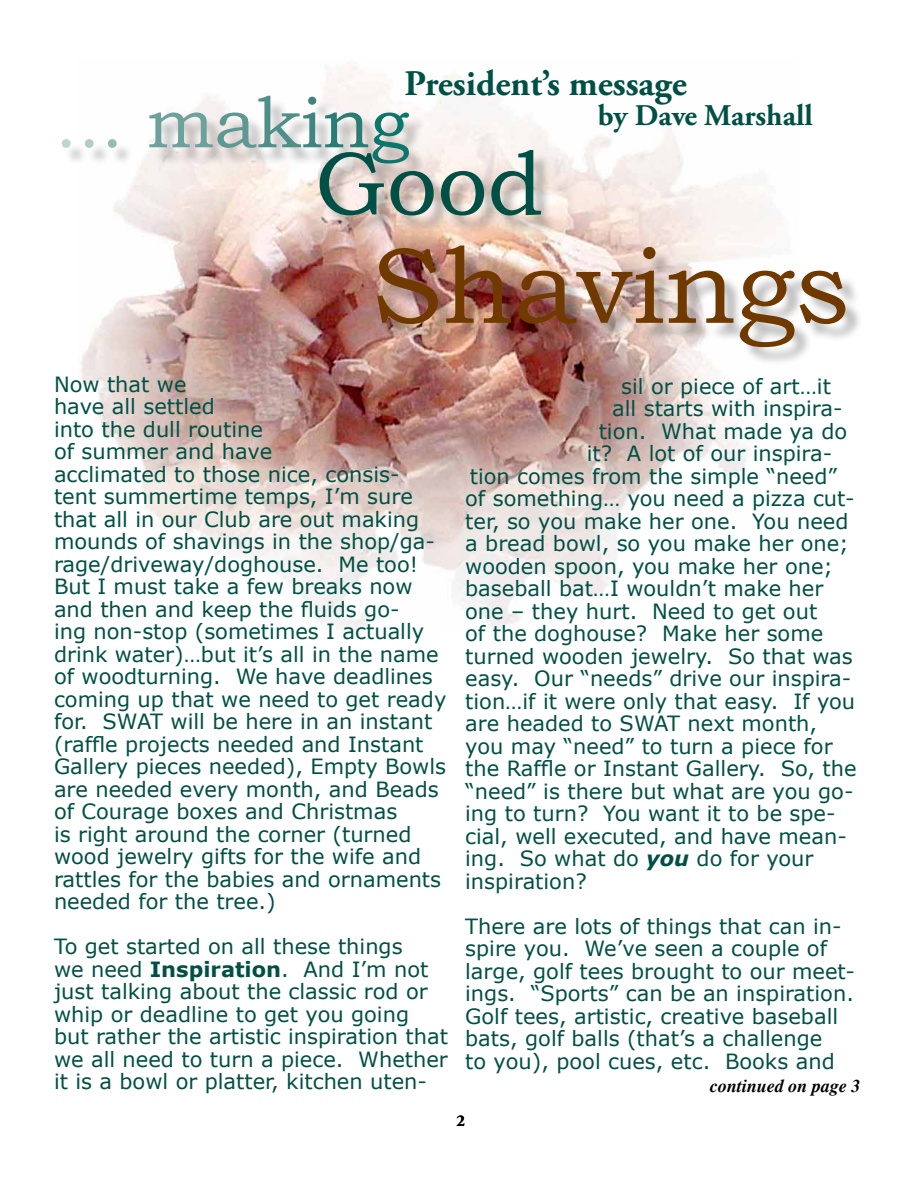
<style>
.page{position:relative;width:918px;height:1188px;background:#fff}
.page>*{position:absolute;margin:0;border:0;box-sizing:border-box;transform-origin:0 0}
.t1{font:108px "Bookman Old Style";color:#703900}
.t2{font:90px "Bookman Old Style";color:#005045}
.t3{font:72px "Bookman Old Style";color:#bfd5d2}
.t4{font:700 36px "Adobe Garamond Pro";color:#005045}
.t5{font:700 30px "Adobe Garamond Pro";color:#005045}
.t6{font:21px/22.5px "Verdana";color:#005045}
.t7{font:italic 700 18px "Times";color:#000}
.t8{font:700 16.5px "Adobe Garamond Pro";color:#000}
.s1{color:#b2ccc9}
.s2{color:#97bbb7}
.s3{color:#6da19b}
.s4{color:#5e9892}
.s5{color:#4f8f88}
.s6{color:#3e867f}
.s7{color:#2a7d75}
.s8{color:#0c756c}
.s9{font-weight:700}
.s10{font-weight:700;font-style:italic}
</style>
<div class="page">
<img style="left:80px;top:63px;width:701px;height:568px">
<div style="left:64px;top:99px;width:362px;height:83px;background:#000;opacity:.28"></div>
<div style="left:321px;top:152px;width:238px;height:82px;background:#000;opacity:.28"></div>
<div style="left:379px;top:248px;width:484px;height:117px;background:#000;opacity:.28"></div>
<h3 class="t4" style="left:405px;top:63px;width:284px">President’s message</h3>
<h3 class="t5" style="left:598px;top:98px;width:216px">by Dave Marshall</h3>
<h3 class="t3" style="left:55px;top:76px;width:356px">.<span class="s1">.</span><span class="s2">.</span> <span class="s3">m</span><span class="s4">a</span><span class="s5">k</span><span class="s6">i</span><span class="s7">n</span><span class="s8">g</span></h3>
<h2 class="t2" style="left:315px;top:125px;width:230px">Good</h2>
<h1 class="t1" style="left:371px;top:216px;width:481px">Shavings</h1>
<p class="t6" style="left:54px;top:373px;width:394px">Now that we<br>have all settled<br>into the dull routine<br>of summer and have<br>acclimated to those nice, consis&shy;tent summertime temps, I’m sure that all in our Club are out making mounds of shavings in the shop/ga&shy;rage/driveway/doghouse. Me too!<br>But I must take a few breaks now and then and keep the fluids go-<br>ing non-stop (sometimes I actually drink water)…but it’s all in the name of woodturning. We have deadlines coming up that we need to get ready for. SWAT will be here in an instant (raffle projects needed and Instant<br>Gallery pieces needed), Empty Bowls are needed every month, and Beads of Courage boxes and Christmas<br>is right around the corner (turned wood jewelry gifts for the wife and rattles for the babies and ornaments needed for the tree.)</p>
<p class="t6" style="left:54px;top:935px;width:396px">To get started on all these things<br>we need <span class="s9">Inspiration</span>. And I’m not just talking about the classic rod or whip or deadline to get you going but rather the artistic inspiration that we all need to turn a piece. Whether it is a bowl or platter, kitchen uten-</p>
<p class="t6" style="left:621px;top:375px;width:211px">sil or piece of art…it</p>
<p class="t6" style="left:612px;top:397px;width:232px">all starts with inspira-</p>
<p class="t6" style="left:599px;top:420px;width:250px">tion. What made ya do</p>
<p class="t6" style="left:587px;top:442px;width:247px">it? A lot of our inspira-</p>
<p class="t6" style="left:470px;top:465px;width:369px">tion comes from the simple “need”</p>
<p class="t6" style="left:465px;top:487px;width:391px">of something… you need a pizza cut-</p>
<p class="t6" style="left:465px;top:510px;width:385px">ter, so you make her one. You need</p>
<p class="t6" style="left:465px;top:532px;width:385px">a bread bowl, so you make her one;</p>
<p class="t6" style="left:465px;top:555px;width:369px">wooden spoon, you make her one;</p>
<p class="t6" style="left:465px;top:577px;width:360px">baseball bat…I wouldn’t make her</p>
<p class="t6" style="left:465px;top:600px;width:354px">one – they hurt. Need to get out</p>
<p class="t6" style="left:465px;top:622px;width:360px">of the doghouse? Make her some</p>
<p class="t6" style="left:465px;top:645px;width:389px">turned wooden jewelry. So that was</p>
<p class="t6" style="left:465px;top:667px;width:388px">easy. Our “needs” drive our inspira-</p>
<p class="t6" style="left:465px;top:690px;width:392px">tion…if it were only that easy. If you</p>
<p class="t6" style="left:465px;top:712px;width:354px">are headed to SWAT next month,</p>
<p class="t6" style="left:465px;top:735px;width:369px">you may “need” to turn a piece for</p>
<p class="t6" style="left:465px;top:757px;width:393px">the Raffle or Instant Gallery. So, the</p>
<p class="t6" style="left:465px;top:780px;width:390px">“need” is there but what are you go-</p>
<p class="t6" style="left:465px;top:802px;width:372px">ing to turn? You want it to be spe-</p>
<p class="t6" style="left:465px;top:825px;width:383px">cial, well executed, and have mean-</p>
<p class="t6" style="left:465px;top:847px;width:350px">ing. So what do <span class="s10">you</span> do for your</p>
<p class="t6" style="left:465px;top:870px;width:123px">inspiration?</p>
<p class="t6" style="left:465px;top:915px;width:391px">There are lots of things that can in&shy;spire you. We’ve seen a couple of large, golf tees brought to our meet&shy;ings. “Sports” can be an inspiration.<br>Golf tees, artistic, creative baseball bats, golf balls (that’s a challenge<br>to you), pool cues, etc. Books and</p>
<p class="t7" style="left:710px;top:1075px;width:152px">continued on page 3</p>
<p class="t8" style="left:457px;top:1112px;width:10px">2</p>
</div>
